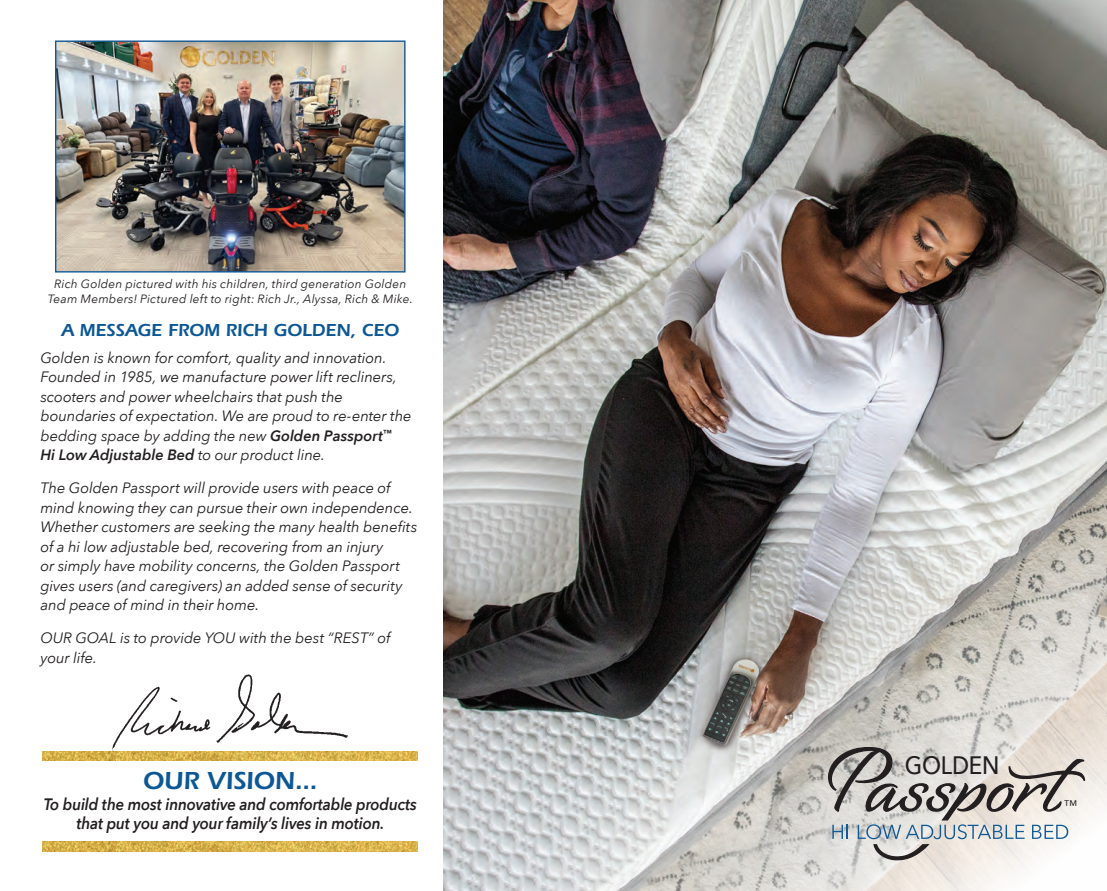
<style>
.page{position:relative;width:1107px;height:891px;background:#fff}
.page>*{position:absolute;margin:0;border:0;box-sizing:border-box;transform-origin:0 0}
.t1{font:600 25.5px "ITC Eras Std";letter-spacing:-.005em;color:#0c5896}
.t2{font:500 25.2px "Avenir Next";letter-spacing:-.01em;color:#231f20;scale:.89 1}
.t3{font:600 18px "ITC Eras Std";letter-spacing:-.005em;color:#0c5896}
.t4{font:italic 600 16.5px/19.5px "Avenir Next";letter-spacing:-.01em;color:#231f20;text-align:center;scale:.92 1}
.t5{font:italic 15px/19.5px "Avenir Next";letter-spacing:-.005em;color:#231f20}
.t6{font:13.95px "Avenir Next";color:#231f20}
.t7{font:italic 12px/15px "Avenir Next";letter-spacing:.015em;color:#231f20;text-align:center}
.s1{font-weight:600}
</style>
<div class="page">
<img style="left:43px;top:842px;width:375px;height:9px">
<img style="left:112px;top:674px;width:236px;height:77px">
<img style="left:43px;top:751px;width:375px;height:10px">
<img style="left:57px;top:43px;width:347px;height:228px">
<div style="left:55px;top:41px;width:351px;height:232px;border:1px solid #125a96"></div>
<img style="left:444px;top:0;width:663px;height:891px">
<svg style="left:828px;top:744px;width:257px;height:118px;background:#c5c3c0"></svg>
<p class="t7" style="left:48px;top:276px;width:367px">Rich Golden pictured with his children, third generation Golden<br>Team Members! Pictured left to right: Rich Jr., Alyssa, Rich &amp; Mike.</p>
<p class="t3" style="left:61px;top:320px;width:339px">A MESSAGE FROM RICH GOLDEN, CEO</p>
<p class="t5" style="left:40px;top:347px;width:373px">Golden is known for comfort, quality and innovation.<br>Founded in 1985, we manufacture power lift recliners, scooters and power wheelchairs that push the boundaries of expectation. We are proud to re-enter the bedding space by adding the new <span class="s1">Golden Passport</span><sup>™<br></sup><span class="s1">Hi Low Adjustable Bed</span> to our product line.</p>
<p class="t5" style="left:40px;top:478px;width:378px">The Golden Passport will provide users with peace of mind knowing they can pursue their own independence.<br>Whether customers are seeking the many health benefits of a hi low adjustable bed, recovering from an injury<br>or simply have mobility concerns, the Golden Passport gives users (and caregivers) an added sense of security and peace of mind in their home.</p>
<p class="t5" style="left:40px;top:628px;width:352px">OUR GOAL is to provide YOU with the best “REST” of your life.</p>
<h1 class="t1" style="left:143px;top:766px;width:176px">OUR VISION...</h1>
<p class="t4" style="left:44px;top:794px;width:407px">To build the most innovative and comfortable products that put you and your family’s lives in motion.</p>
<h2 class="t2" style="left:905px;top:743px;width:108px">GOLDEN</h2>
<p class="t6" style="left:1063px;top:793px;width:15px">™</p>
</div>
